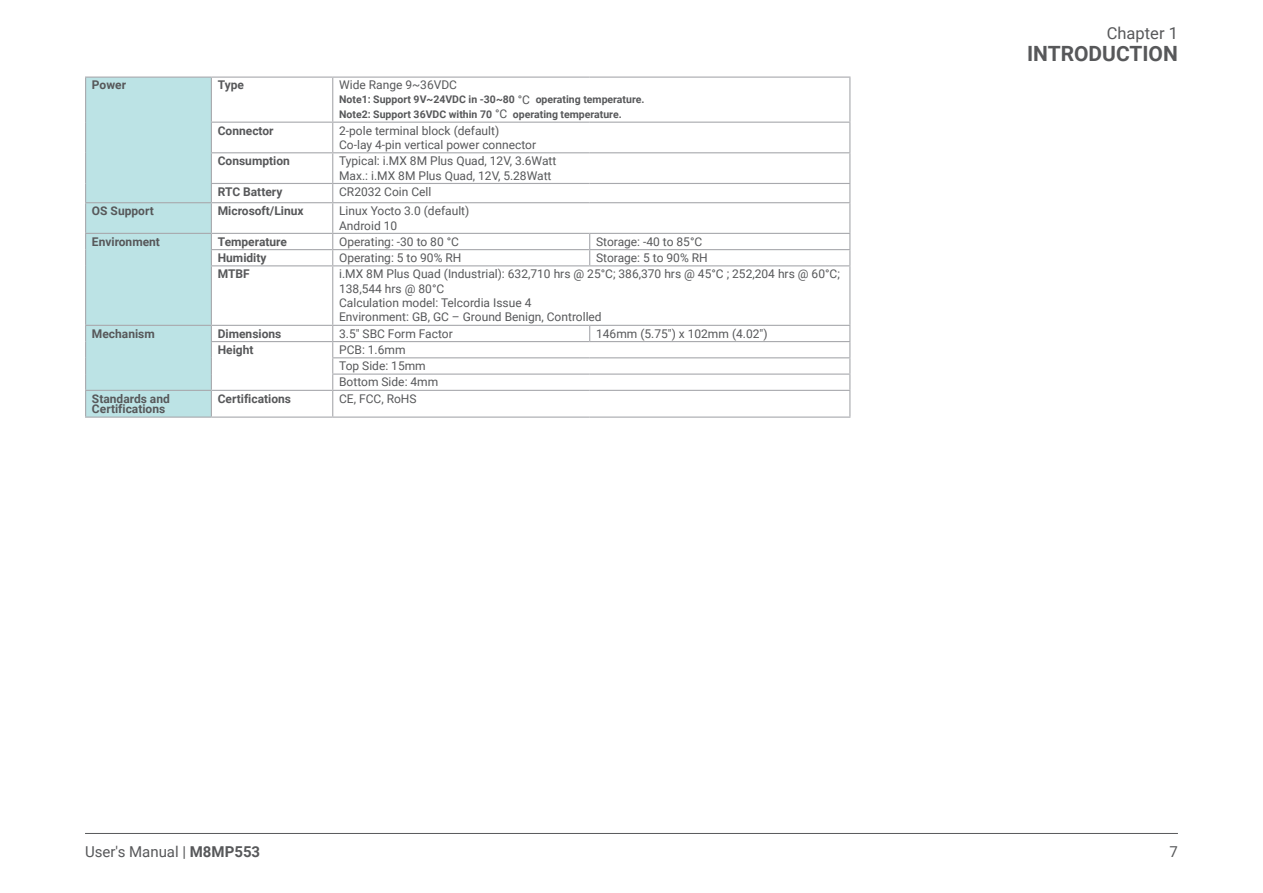
<style>
.page{position:relative;width:1263px;height:893px;background:#fff}
.page>*{position:absolute;margin:0;border:0;box-sizing:border-box;transform-origin:0 0}
.t1{font:700 21px "Roboto";color:#57585a}
.t2{font:16.5px "Roboto";color:#57585a}
.t3{font:15px "Roboto";color:#57585a}
.t4{font:12px/14.4px "Roboto";color:#57585a}
.Specification{font:700 12px "Roboto";color:#57585a}
.t5{font:700 10.5px "Roboto";color:#57585a}
.s1{font-weight:400;font-size:12px}
.s2{font-weight:700}
</style>
<div class="page">
<hr style="left:85px;top:833px;width:1093px;height:1px;background:#57585a">
<hr style="left:85px;top:417px;width:126px;height:1px;background:#a8a9ad">
<hr style="left:211px;top:77px;width:122px;height:1px;background:#a8a9ad">
<hr style="left:333px;top:77px;width:257px;height:1px;background:#a8a9ad">
<hr style="left:332px;top:78px;width:1px;height:44px;background:#a8a9ad">
<hr style="left:590px;top:77px;width:260px;height:1px;background:#a8a9ad">
<hr style="left:849px;top:78px;width:1px;height:44px;background:#a8a9ad">
<hr style="left:211px;top:122px;width:122px;height:1px;background:#a8a9ad">
<hr style="left:333px;top:122px;width:257px;height:1px;background:#a8a9ad">
<svg style="left:332px;top:123px;width:1px;height:29px"></svg>
<hr style="left:590px;top:122px;width:260px;height:1px;background:#a8a9ad">
<svg style="left:849px;top:123px;width:1px;height:29px"></svg>
<hr style="left:211px;top:152px;width:122px;height:1px;background:#a8a9ad">
<hr style="left:333px;top:152px;width:257px;height:1px;background:#a8a9ad">
<hr style="left:332px;top:153px;width:1px;height:30px;background:#a8a9ad">
<hr style="left:590px;top:152px;width:260px;height:1px;background:#a8a9ad">
<hr style="left:849px;top:153px;width:1px;height:30px;background:#a8a9ad">
<hr style="left:211px;top:183px;width:122px;height:1px;background:#a8a9ad">
<hr style="left:333px;top:183px;width:257px;height:1px;background:#a8a9ad">
<svg style="left:332px;top:184px;width:1px;height:18px"></svg>
<hr style="left:590px;top:183px;width:260px;height:1px;background:#a8a9ad">
<svg style="left:849px;top:184px;width:1px;height:18px"></svg>
<hr style="left:211px;top:202px;width:122px;height:1px;background:#a8a9ad">
<hr style="left:333px;top:202px;width:257px;height:1px;background:#a8a9ad">
<hr style="left:332px;top:203px;width:1px;height:30px;background:#a8a9ad">
<hr style="left:590px;top:202px;width:260px;height:1px;background:#a8a9ad">
<hr style="left:849px;top:203px;width:1px;height:30px;background:#a8a9ad">
<hr style="left:211px;top:233px;width:122px;height:1px;background:#a8a9ad">
<hr style="left:333px;top:233px;width:257px;height:1px;background:#a8a9ad">
<hr style="left:590px;top:233px;width:260px;height:1px;background:#a8a9ad">
<hr style="left:211px;top:249px;width:122px;height:1px;background:#a8a9ad">
<hr style="left:333px;top:249px;width:257px;height:1px;background:#a8a9ad">
<svg style="left:332px;top:234px;width:1px;height:31px"></svg>
<hr style="left:590px;top:249px;width:260px;height:1px;background:#a8a9ad">
<svg style="left:589px;top:234px;width:1px;height:31px"></svg>
<svg style="left:849px;top:234px;width:1px;height:31px"></svg>
<hr style="left:211px;top:265px;width:122px;height:1px;background:#a8a9ad">
<hr style="left:333px;top:265px;width:257px;height:1px;background:#a8a9ad">
<hr style="left:332px;top:266px;width:1px;height:59px;background:#a8a9ad">
<hr style="left:590px;top:265px;width:260px;height:1px;background:#a8a9ad">
<hr style="left:849px;top:266px;width:1px;height:59px;background:#a8a9ad">
<hr style="left:211px;top:325px;width:122px;height:1px;background:#a8a9ad">
<hr style="left:333px;top:325px;width:257px;height:1px;background:#a8a9ad">
<hr style="left:590px;top:325px;width:260px;height:1px;background:#a8a9ad">
<svg style="left:589px;top:326px;width:1px;height:15px"></svg>
<hr style="left:211px;top:341px;width:122px;height:1px;background:#a8a9ad">
<hr style="left:333px;top:341px;width:257px;height:1px;background:#a8a9ad">
<hr style="left:590px;top:341px;width:260px;height:1px;background:#a8a9ad">
<hr style="left:332px;top:357px;width:258px;height:1px;background:#a8a9ad">
<hr style="left:590px;top:357px;width:260px;height:1px;background:#a8a9ad">
<hr style="left:332px;top:374px;width:258px;height:1px;background:#a8a9ad">
<hr style="left:590px;top:374px;width:260px;height:1px;background:#a8a9ad">
<hr style="left:211px;top:390px;width:122px;height:1px;background:#a8a9ad">
<div style="left:85px;top:77px;width:127px;height:340px;background:#bce3e5"></div>
<hr style="left:333px;top:390px;width:257px;height:1px;background:#a8a9ad">
<svg style="left:332px;top:326px;width:1px;height:91px"></svg>
<hr style="left:590px;top:390px;width:260px;height:1px;background:#a8a9ad">
<svg style="left:849px;top:326px;width:1px;height:91px"></svg>
<hr style="left:211px;top:417px;width:122px;height:1px;background:#a8a9ad">
<hr style="left:333px;top:417px;width:257px;height:1px;background:#a8a9ad">
<hr style="left:590px;top:417px;width:260px;height:1px;background:#a8a9ad">
<p class="Specification" style="left:92px;top:77px;width:36px">Power</p>
<p class="Specification" style="left:218px;top:77px;width:28px">Type</p>
<p class="t4" style="left:339px;top:78px;width:119px">Wide Range 9~36VDC</p>
<p class="t5" style="left:339px;top:92px;width:307px">Note1: Support 9V~24VDC in -30~80 <span class="s1">°C</span> operating temperature.</p>
<p class="t5" style="left:339px;top:107px;width:284px">Note2: Support 36VDC within 70 <span class="s1">°C</span> operating temperature.</p>
<p class="Specification" style="left:218px;top:122px;width:57px">Connector</p>
<p class="t4" style="left:339px;top:123px;width:162px">2-pole terminal block (default)</p>
<p class="t4" style="left:339px;top:137px;width:198px">Co-lay 4-pin vertical power connector</p>
<p class="Specification" style="left:218px;top:153px;width:74px">Consumption</p>
<p class="t4" style="left:339px;top:153px;width:219px">Typical: i.MX 8M Plus Quad, 12V, 3.6Watt</p>
<p class="t4" style="left:339px;top:168px;width:214px">Max.: i.MX 8M Plus Quad, 12V, 5.28Watt</p>
<p class="Specification" style="left:218px;top:183px;width:66px">RTC Battery</p>
<p class="t4" style="left:339px;top:184px;width:94px">CR2032 Coin Cell</p>
<p class="Specification" style="left:92px;top:202px;width:63px">OS Support</p>
<p class="Specification" style="left:218px;top:202px;width:87px">Microsoft/Linux</p>
<p class="t4" style="left:339px;top:203px;width:132px">Linux Yocto 3.0 (default)</p>
<p class="t4" style="left:339px;top:218px;width:60px">Android 10</p>
<p class="Specification" style="left:92px;top:233px;width:70px">Environment</p>
<p class="Specification" style="left:218px;top:233px;width:71px">Temperature</p>
<p class="t4" style="left:339px;top:234px;width:121px">Operating: -30 to 80 °C</p>
<p class="t4" style="left:596px;top:234px;width:108px">Storage: -40 to 85°C</p>
<p class="Specification" style="left:218px;top:249px;width:50px">Humidity</p>
<p class="t4" style="left:339px;top:250px;width:124px">Operating: 5 to 90% RH</p>
<p class="t4" style="left:596px;top:250px;width:113px">Storage: 5 to 90% RH</p>
<p class="Specification" style="left:218px;top:266px;width:34px">MTBF</p>
<p class="t4" style="left:339px;top:266px;width:502px">i.MX 8M Plus Quad (Industrial): 632,710 hrs @ 25°C; 386,370 hrs @ 45°C ; 252,204 hrs @ 60°C;<br>138,544 hrs @ 80°C</p>
<p class="t4" style="left:339px;top:295px;width:194px">Calculation model: Telcordia Issue 4</p>
<p class="t4" style="left:339px;top:310px;width:264px">Environment: GB, GC – Ground Benign, Controlled</p>
<p class="Specification" style="left:92px;top:325px;width:64px">Mechanism</p>
<p class="Specification" style="left:218px;top:325px;width:65px">Dimensions</p>
<p class="t4" style="left:339px;top:326px;width:115px">3.5" SBC Form Factor</p>
<p class="t4" style="left:596px;top:326px;width:173px">146mm (5.75") x 102mm (4.02")</p>
<p class="Specification" style="left:218px;top:341px;width:37px">Height</p>
<p class="t4" style="left:339px;top:342px;width:68px">PCB: 1.6mm</p>
<p class="t4" style="left:339px;top:358px;width:88px">Top Side: 15mm</p>
<p class="t4" style="left:339px;top:375px;width:101px">Bottom Side: 4mm</p>
<p class="Specification" style="left:92px;top:390px;width:79px">Standards and</p>
<p class="Specification" style="left:92px;top:401px;width:75px">Certifications</p>
<p class="Specification" style="left:218px;top:390px;width:75px">Certifications</p>
<p class="t4" style="left:339px;top:391px;width:79px">CE, FCC, RoHS</p>
<p class="t3" style="left:85px;top:841px;width:177px">User's Manual | <span class="s2">M8MP553</span></p>
<h2 class="t2" style="left:1107px;top:21px;width:73px">Chapter 1</h2>
<h1 class="t1" style="left:1027px;top:39px;width:152px">INTRODUCTION</h1>
<p class="t3" style="left:1169px;top:841px;width:10px">7</p>
</div>
